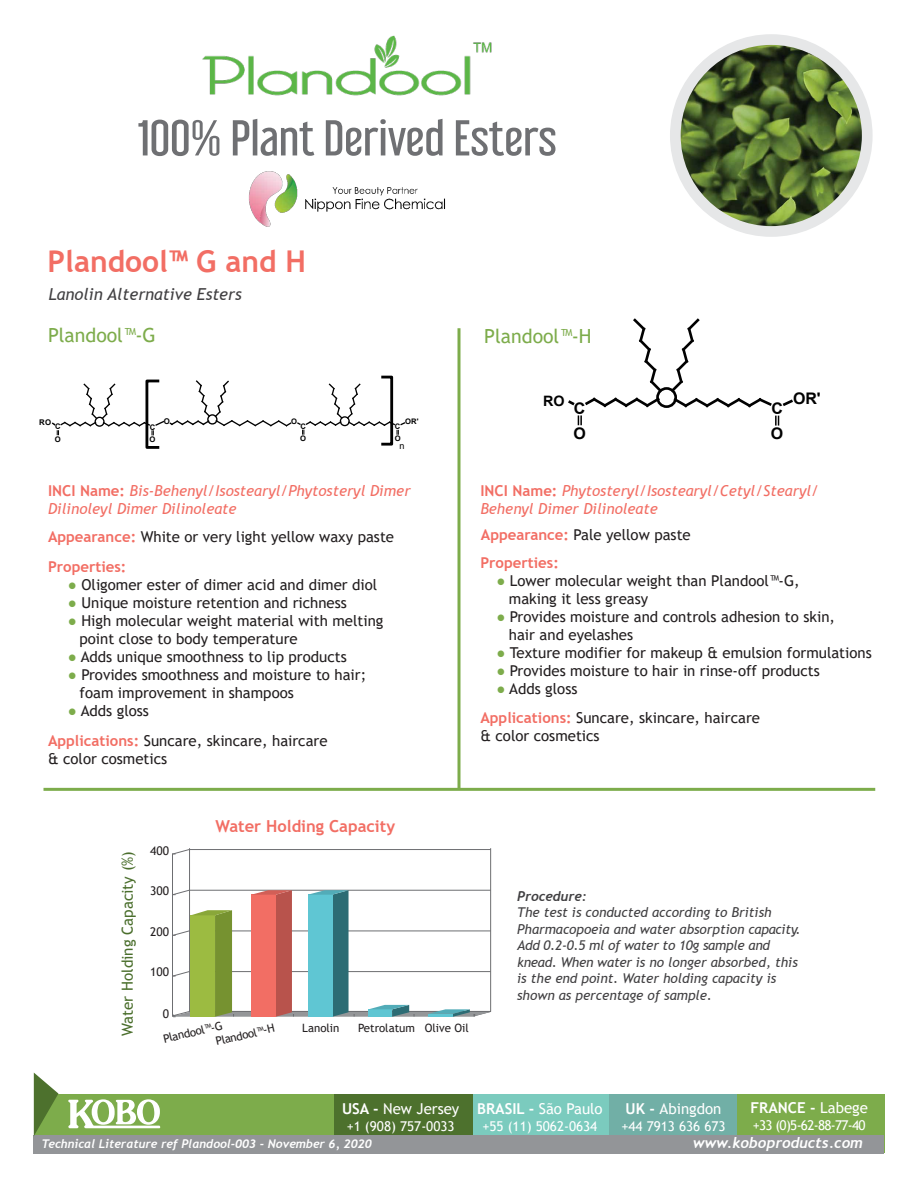
<style>
.page{position:relative;width:918px;height:1188px;background:#fff}
.page>*{position:absolute;margin:0;border:0;box-sizing:border-box;transform-origin:0 0}
.t1{font:45px "Libel Suit Rg";letter-spacing:-.01em;color:#6f7073;scale:1.15 1}
.t2{font:700 30px "Trebuchet MS";color:#f26e64}
.t3{font:19.5px "Trebuchet MS";color:#7dac4b}
.t4{font:italic 16.5px "Trebuchet MS";color:#414042}
.t5{font:700 16.5px "Trebuchet MS";color:#f26e64}
.t6{font:700 15.9px/25.2px "Arial";color:#010101}
.t7{font:15.3px "Trebuchet MS";color:#4b6f2d}
.t8{font:15px/18px "Trebuchet MS";color:#231f20}
.t9{font:italic 15px/18px "Trebuchet MS";color:#f26e64}
.t10{font:15px "Trebuchet MS";color:#fff}
.t11{font:700 15px "Trebuchet MS";color:#f26e64}
.t12{font:italic 700 15px "Trebuchet";color:#fff}
.t13{font:700 15px "Trebuchet MS";color:#fff}
.t14{font:700 14.4px "Arial";color:#010101}
.t15{font:italic 13.5px/16.5px "Trebuchet MS";color:#414042}
.t16{font:13.5px "Trebuchet MS";color:#fff}
.t17{font:italic 700 13.5px "Trebuchet";color:#414042}
.t18{font:italic 700 12px "Trebuchet";color:#fff}
.t19{font:12px "Trebuchet MS";color:#231f20}
.t20{font:11.4px/14.2px "Trebuchet MS";color:#231f20}
.t21{font:9.15px "Arial";color:#010101}
.t22{font:700 7.95px "Arial";color:#010101}
.t23{font:700 7.8px "Arial";color:#010101}
.t24{font:700 7.65px/12px "Arial";color:#010101}
.s1{font-weight:700;font-style:normal}
.s2{font-weight:700;color:#f26e64}
.s3{color:#7dac4b}
.s4{font-weight:700}
.s5{font-weight:400}
</style>
<div class="page">
<div style="left:670px;top:34px;width:203px;height:203px;background:#e6e7e8;border-radius:50%"></div>
<img style="left:681px;top:45px;width:181px;height:181px;border-radius:91px">
<div style="left:146px;top:380px;width:15px;height:69px;border:3px solid #010101"></div>
<div style="left:380px;top:376px;width:13px;height:70px;border:3px solid #010101"></div>
<svg style="left:51px;top:380px;width:355px;height:55px"></svg>
<svg style="left:568px;top:400px;width:7px;height:6px"></svg>
<svg style="left:578px;top:416px;width:4px;height:9px"></svg>
<svg style="left:585px;top:318px;width:187px;height:90px"></svg>
<svg style="left:775px;top:416px;width:4px;height:9px"></svg>
<svg style="left:782px;top:399px;width:11px;height:7px"></svg>
<img style="left:202px;top:35px;width:290px;height:61px">
<div style="left:34px;top:1094px;width:850px;height:59px;background:#7dac4b"></div>
<div style="left:34px;top:1135px;width:850px;height:19px;background:#939598"></div>
<svg style="left:34px;top:1073px;width:24px;height:63px"></svg>
<div style="left:471px;top:1094px;width:138px;height:41px;background:#7bcbbe"></div>
<div style="left:335px;top:1094px;width:138px;height:41px;background:#4d712d"></div>
<div style="left:609px;top:1094px;width:129px;height:41px;background:#71afa6"></div>
<svg style="left:68px;top:1099px;width:92px;height:29px"></svg>
<hr style="left:43px;top:788px;width:832px;height:3px;background:#7dac4b">
<hr style="left:458px;top:328px;width:2px;height:461px;background:#7dac4b">
<hr style="left:172px;top:854px;width:1px;height:162px;background:#6d6e71">
<hr style="left:190px;top:849px;width:300px;height:1px;background:#6d6e71">
<svg style="left:172px;top:849px;width:18px;height:6px"></svg>
<svg style="left:172px;top:889px;width:320px;height:128px"></svg>
<img style="left:248px;top:171px;width:198px;height:56px">
<h1 class="t1" style="left:138px;top:101px;width:366px">100% Plant Derived Esters</h1>
<h2 class="t2" style="left:48px;top:243px;width:260px">Plandool™ G and H</h2>
<p class="t4" style="left:49px;top:284px;width:195px">Lanolin Alternative Esters</p>
<h3 class="t3" style="left:48px;top:322px;width:109px">Plandool™-G</h3>
<p class="t24" style="left:291px;top:416px;width:7px">O</p>
<p class="t22" style="left:164px;top:416px;width:8px">O</p>
<p class="t24" style="left:40px;top:416px;width:13px">OR</p>
<p class="t24" style="left:405px;top:416px;width:15px">OR'</p>
<p class="t24" style="left:55px;top:421px;width:7px">C<br>O</p>
<p class="t24" style="left:150px;top:421px;width:7px">C<br>O</p>
<p class="t23" style="left:39px;top:417px;width:13px">RO</p>
<p class="t24" style="left:300px;top:420px;width:7px">C<br>O</p>
<p class="t24" style="left:395px;top:420px;width:7px">C<br>O</p>
<p class="t21" style="left:399px;top:439px;width:7px">n</p>
<p class="t9" style="left:48px;top:482px;width:364px"><span class="s1">INCI Name:</span> Bis-Behenyl/Isostearyl/Phytosteryl Dimer<br>Dilinoleyl Dimer Dilinoleate</p>
<h3 class="t3" style="left:484px;top:324px;width:109px">Plandool™-H</h3>
<p class="t6" style="left:542px;top:386px;width:25px">OR</p>
<p class="t14" style="left:543px;top:391px;width:23px">RO</p>
<p class="t6" style="left:793px;top:386px;width:29px">OR'</p>
<p class="t6" style="left:574px;top:396px;width:14px">C<br>O</p>
<p class="t6" style="left:771px;top:396px;width:14px">C<br>O</p>
<p class="t9" style="left:480px;top:481px;width:340px"><span class="s1">INCI Name:</span> Phytosteryl/Isostearyl/Cetyl/Stearyl/<br>Behenyl Dimer Dilinoleate</p>
<p class="t8" style="left:48px;top:527px;width:348px"><span class="s2">Appearance:</span> White or very light yellow waxy paste</p>
<p class="t8" style="left:481px;top:526px;width:211px"><span class="s2">Appearance:</span> Pale yellow paste</p>
<p class="t11" style="left:48px;top:558px;width:80px">Properties:</p>
<p class="t8" style="left:68px;top:576px;width:311px"><span class="s3">●</span> Oligomer ester of dimer acid and dimer diol</p>
<p class="t8" style="left:68px;top:594px;width:281px"><span class="s3">●</span> Unique moisture retention and richness</p>
<p class="t8" style="left:80px;top:612px;width:305px;text-indent:-12px"><span class="s3">●</span> High molecular weight material with melting point close to body temperature</p>
<p class="t8" style="left:68px;top:648px;width:280px"><span class="s3">●</span> Adds unique smoothness to lip products</p>
<p class="t8" style="left:80px;top:666px;width:288px;text-indent:-12px"><span class="s3">●</span> Provides smoothness and moisture to hair; foam improvement in shampoos</p>
<p class="t8" style="left:68px;top:702px;width:83px"><span class="s3">●</span> Adds gloss</p>
<p class="t11" style="left:480px;top:553px;width:80px">Properties:</p>
<p class="t8" style="left:509px;top:572px;width:292px;text-indent:-12px"><span class="s3">●</span> Lower molecular weight than Plandool™-G, making it less greasy</p>
<p class="t8" style="left:509px;top:608px;width:328px;text-indent:-12px"><span class="s3">●</span> Provides moisture and controls adhesion to skin, hair and eyelashes</p>
<p class="t8" style="left:496px;top:644px;width:377px"><span class="s3">●</span> Texture modifier for makeup &amp; emulsion formulations</p>
<p class="t8" style="left:496px;top:662px;width:325px"><span class="s3">●</span> Provides moisture to hair in rinse-off products</p>
<p class="t8" style="left:496px;top:680px;width:83px"><span class="s3">●</span> Adds gloss</p>
<p class="t8" style="left:480px;top:708px;width:281px"><span class="s2">Applications:</span> Suncare, skincare, haircare &amp; color cosmetics</p>
<p class="t8" style="left:48px;top:732px;width:281px"><span class="s2">Applications:</span> Suncare, skincare, haircare &amp; color cosmetics</p>
<p class="t7" style="left:118px;top:1036px;width:186px;rotate:-90deg">Water Holding Capacity (%)</p>
<p class="t5" style="left:215px;top:816px;width:181px">Water Holding Capacity</p>
<p class="t19" style="left:150px;top:843px;width:20px">400</p>
<p class="t19" style="left:150px;top:883px;width:20px">300</p>
<p class="t19" style="left:150px;top:924px;width:20px">200</p>
<p class="t19" style="left:150px;top:964px;width:20px">100</p>
<p class="t19" style="left:163px;top:1006px;width:8px">0</p>
<p class="t20" style="left:211px;top:1020px;width:62px;text-indent:-50px;rotate:-13deg">Plandool™-G<br>Plandool™-H</p>
<p class="t20" style="left:302px;top:1021px;width:39px">Lanolin</p>
<p class="t20" style="left:358px;top:1021px;width:112px">Petrolatum Olive Oil</p>
<p class="t17" style="left:517px;top:887px;width:71px">Procedure:</p>
<p class="t15" style="left:517px;top:904px;width:285px">The test is conducted according to British Pharmacopoeia and water absorption capacity.<br>Add 0.2-0.5 ml of water to 10g sample and knead. When water is no longer absorbed, this is the end point. Water holding capacity is shown as percentage of sample.</p>
<p class="t10" style="left:342px;top:1099px;width:119px"><span class="s4">USA -</span> New Jersey</p>
<p class="t16" style="left:347px;top:1118px;width:109px">+1 (908) 757-0033</p>
<p class="t10" style="left:477px;top:1099px;width:127px"><span class="s4">BRASIL -</span> São Paulo</p>
<p class="t16" style="left:482px;top:1118px;width:116px">+55 (11) 5062-0634</p>
<p class="t10" style="left:626px;top:1099px;width:97px"><span class="s4">UK -</span> Abingdon</p>
<p class="t16" style="left:621px;top:1118px;width:106px">+44 7913 636 673</p>
<p class="t13" style="left:751px;top:1098px;width:119px">FRANCE - <span class="s5">Labege</span></p>
<p class="t16" style="left:753px;top:1117px;width:114px">+33 (0)5-62-88-77-40</p>
<p class="t18" style="left:41px;top:1136px;width:332px">Technical Literature ref Plandool-003 - November 6, 2020</p>
<p class="t12" style="left:693px;top:1133px;width:171px">www.koboproducts.com</p>
</div>
